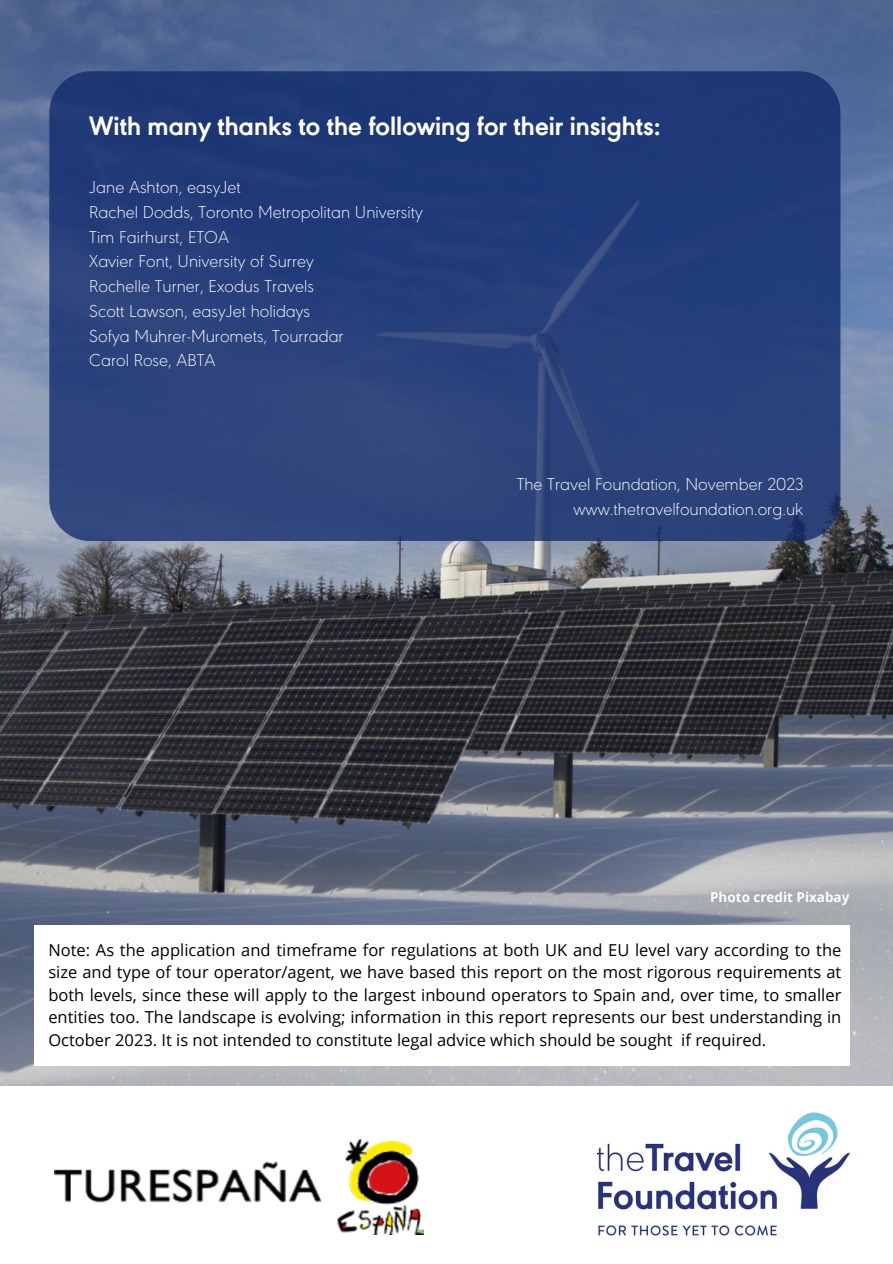
<style>
.page{position:relative;width:893px;height:1264px;background:#fff}
.page>*{position:absolute;margin:0;border:0;box-sizing:border-box;transform-origin:0 0}
.t1{font:700 27.75px "URW Geometric";color:#fff}
.t2{font:200 18px "URW Geometric";color:#fff}
.t3{font:16.5px/22.5px "Open Sans";color:#000;text-align:justify}
.t4{font:700 13.5px "Open Sans";color:#fff}
</style>
<div class="page">
<img style="left:0;top:0;width:892px;height:1085px">
<svg style="left:49px;top:71px;width:791px;height:470px;background:#263f7a"></svg>
<img style="left:597px;top:1112px;width:252px;height:123px">
<div style="left:34px;top:925px;width:815px;height:140px;background:#fff"></div>
<img style="left:54px;top:1139px;width:369px;height:95px">
<p class="t1" style="left:89px;top:117px;width:573px">With many thanks to the following for their insights:</p>
<p class="t2" style="left:89px;top:181px;width:153px">Jane Ashton, easyJet</p>
<p class="t2" style="left:89px;top:206px;width:335px">Rachel Dodds, Toronto Metropolitan University</p>
<p class="t2" style="left:89px;top:231px;width:141px">Tim Fairhurst, ETOA</p>
<p class="t2" style="left:89px;top:255px;width:226px">Xavier Font, University of Surrey</p>
<p class="t2" style="left:89px;top:280px;width:226px">Rochelle Turner, Exodus Travels</p>
<p class="t2" style="left:89px;top:305px;width:222px">Scott Lawson, easyJet holidays</p>
<p class="t2" style="left:89px;top:330px;width:256px">Sofya Muhrer-Muromets, Tourradar</p>
<p class="t2" style="left:89px;top:354px;width:128px">Carol Rose, ABTA</p>
<p class="t2" style="left:516px;top:478px;width:288px">The Travel Foundation, November 2023</p>
<p class="t2" style="left:573px;top:503px;width:231px">www.thetravelfoundation.org.uk</p>
<p class="t4" style="left:710px;top:887px;width:141px">Photo credit Pixabay</p>
<p class="t3" style="left:48px;top:938px;width:794px">Note: As the application and timeframe for regulations at both UK and EU level vary according to the size and type of tour operator/agent, we have based this report on the most rigorous requirements at both levels, since these will apply to the largest inbound operators to Spain and, over time, to smaller entities too. The landscape is evolving; information in this report represents our best understanding in October 2023. It is not intended to constitute legal advice which should be sought if required.</p>
</div>
